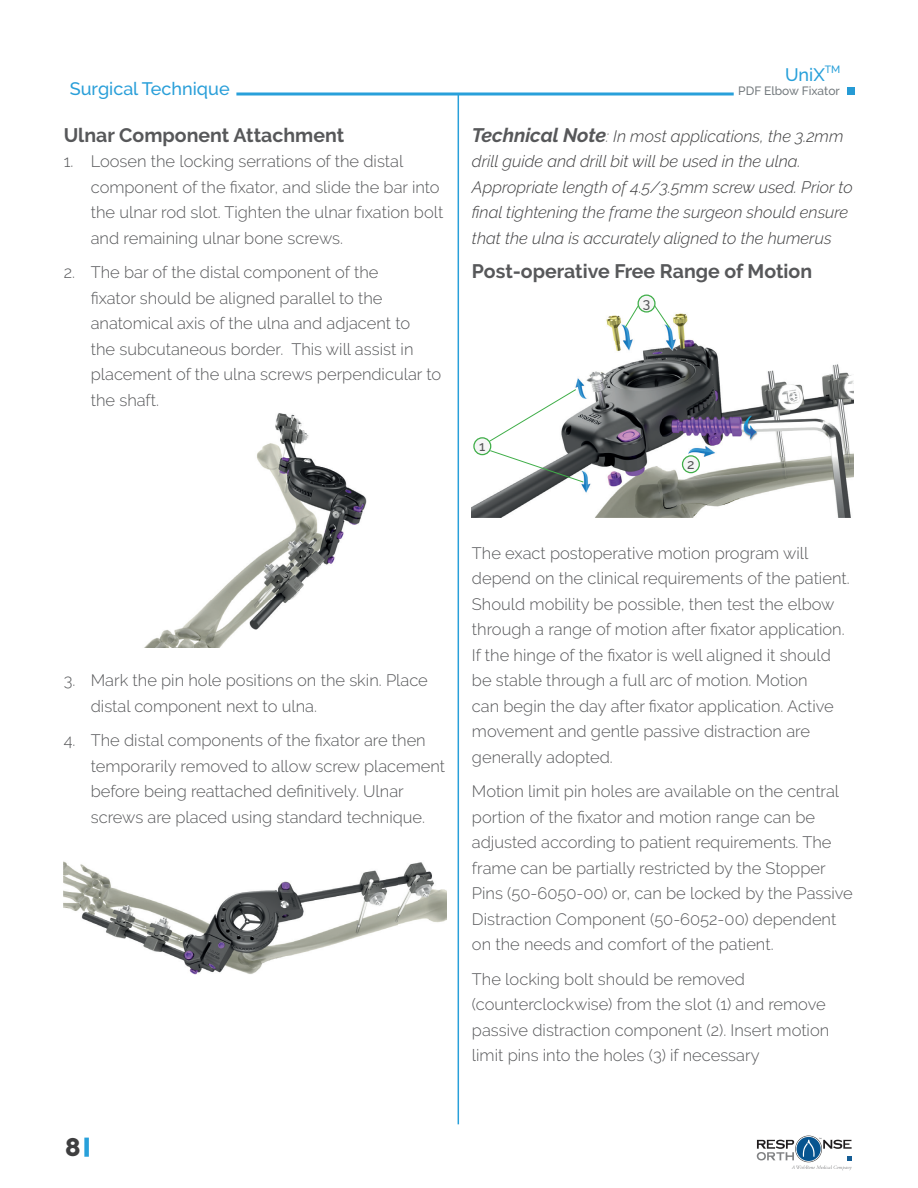
<style>
.page{position:relative;width:918px;height:1188px;background:#fff}
.page>*{position:absolute;margin:0;border:0;box-sizing:border-box;transform-origin:0 0}
.t1{font:800 25.5px "Raleway";color:#3e3e3f}
.t2{font:700 19.5px "Raleway";color:#57585a}
.t3{font:500 18px "Raleway";color:#2a9fd9}
.t4{font:500 18px "Raleway";color:#28a0da}
.t5{font:300 16.5px/25.5px "Raleway";color:#57585a}
.t6{font:italic 300 16.5px/25.5px "Raleway";color:#3e3e3f}
.t7{font:500 13.8px "Raleway";color:#57585a}
.t8{font:500 12px "Raleway";color:#757b7f}
.s1{font-weight:700;font-size:19.5px;color:#57585a}
.s2{color:#57585a}
</style>
<div class="page">
<div style="left:84px;top:1138px;width:5px;height:19px;background:#28a0da"></div>
<img style="left:144px;top:413px;width:223px;height:235px">
<img style="left:64px;top:861px;width:382px;height:114px">
<hr style="left:458px;top:93px;width:1px;height:1031px;background:#28a0da">
<hr style="left:236px;top:92px;width:498px;height:3px;background:#28a0da">
<div style="left:847px;top:88px;width:7px;height:7px;background:#269bd5"></div>
<img style="left:471px;top:302px;width:383px;height:215px">
<div style="left:474px;top:438px;width:17px;height:17px;background:#f5f5f6;border-radius:50%"></div>
<div style="left:473px;top:437px;width:18px;height:18px;border:1px solid #40ae49;border-radius:50%"></div>
<svg style="left:489px;top:389px;width:88px;height:53px"></svg>
<svg style="left:489px;top:450px;width:95px;height:33px"></svg>
<div style="left:683px;top:456px;width:16px;height:17px;background:#f5f5f6;border-radius:50%"></div>
<div style="left:682px;top:455px;width:18px;height:18px;border:1px solid #40ae49;border-radius:50%"></div>
<div style="left:638px;top:295px;width:17px;height:17px;background:#f5f5f6;border-radius:50%"></div>
<div style="left:638px;top:295px;width:18px;height:18px;border:1px solid #40ae49;border-radius:50%"></div>
<svg style="left:654px;top:305px;width:16px;height:24px"></svg>
<svg style="left:624px;top:305px;width:15px;height:23px"></svg>
<div style="left:795px;top:1136px;width:27px;height:26px;border:1px solid #3e3e3e;border-radius:50%"></div>
<div style="left:796px;top:1137px;width:25px;height:24px;border:1px solid #fff;border-radius:50%"></div>
<svg style="left:757px;top:1138px;width:95px;height:32px"></svg>
<p class="t4" style="left:785px;top:64px;width:57px">UniX<sup>TM</sup></p>
<p class="t3" style="left:70px;top:79px;width:161px">Surgical Technique</p>
<p class="t8" style="left:738px;top:84px;width:103px">PDF Elbow Fixator</p>
<p class="t2" style="left:64px;top:124px;width:282px">Ulnar Component Attachment</p>
<p class="t5" style="left:91px;top:149px;width:354px;text-indent:-27px">1. Loosen the locking serrations of the distal component of the fixator, and slide the bar into the ulnar rod slot. Tighten the ulnar fıxation bolt and remaining ulnar bone screws.</p>
<p class="t5" style="left:91px;top:259px;width:352px;text-indent:-27px">2. The bar of the distal component of the<br>fixator should be aligned parallel to the anatomical axis of the ulna and adjacent to<br>the subcutaneous border. This will assist in placement of the ulna screws perpendicular to the shaft.</p>
<p class="t6" style="left:472px;top:123px;width:382px"><span class="s1">Technical Note</span><span class="s2">:</span> In most applications, the 3.2mm drill guide and drill bit will be used in the ulna.<br>Appropriate length of 4.5/3.5mm screw used. Prior to final tightening the frame the surgeon should ensure that the ulna is accurately aligned to the humerus</p>
<p class="t2" style="left:472px;top:260px;width:342px">Post-operative Free Range of Motion</p>
<p class="t7" style="left:479px;top:438px;width:8px">1</p>
<p class="t7" style="left:643px;top:295px;width:9px">3</p>
<p class="t7" style="left:687px;top:456px;width:9px">2</p>
<p class="t5" style="left:91px;top:667px;width:339px;text-indent:-27px">3. Mark the pin hole positions on the skin. Place distal component next to ulna.</p>
<p class="t5" style="left:91px;top:727px;width:356px;text-indent:-27px">4. The distal components of the fixator are then temporarily removed to allow screw placement before being reattached definitively. Ulnar screws are placed using standard technique.</p>
<p class="t5" style="left:472px;top:540px;width:379px">The exact postoperative motion program will depend on the clinical requirements of the patient.<br>Should mobility be possible, then test the elbow through a range of motion after fixator application.<br>If the hinge of the fixator is well aligned it should be stable through a full arc of motion. Motion<br>can begin the day after fixator application. Active movement and gentle passive distraction are generally adopted.</p>
<p class="t5" style="left:472px;top:778px;width:382px">Motion limit pin holes are available on the central portion of the fixator and motion range can be adjusted according to patient requirements. The frame can be partially restricted by the Stopper Pins (50-6050-00) or, can be locked by the Passive Distraction Component (50-6052-00) dependent on the needs and comfort of the patient.</p>
<p class="t5" style="left:472px;top:966px;width:359px">The locking bolt should be removed (counterclockwise) from the slot (1) and remove passive distraction component (2). Insert motion limit pins into the holes (3) if necessary</p>
<h1 class="t1" style="left:65px;top:1133px;width:17px">8</h1>
</div>
